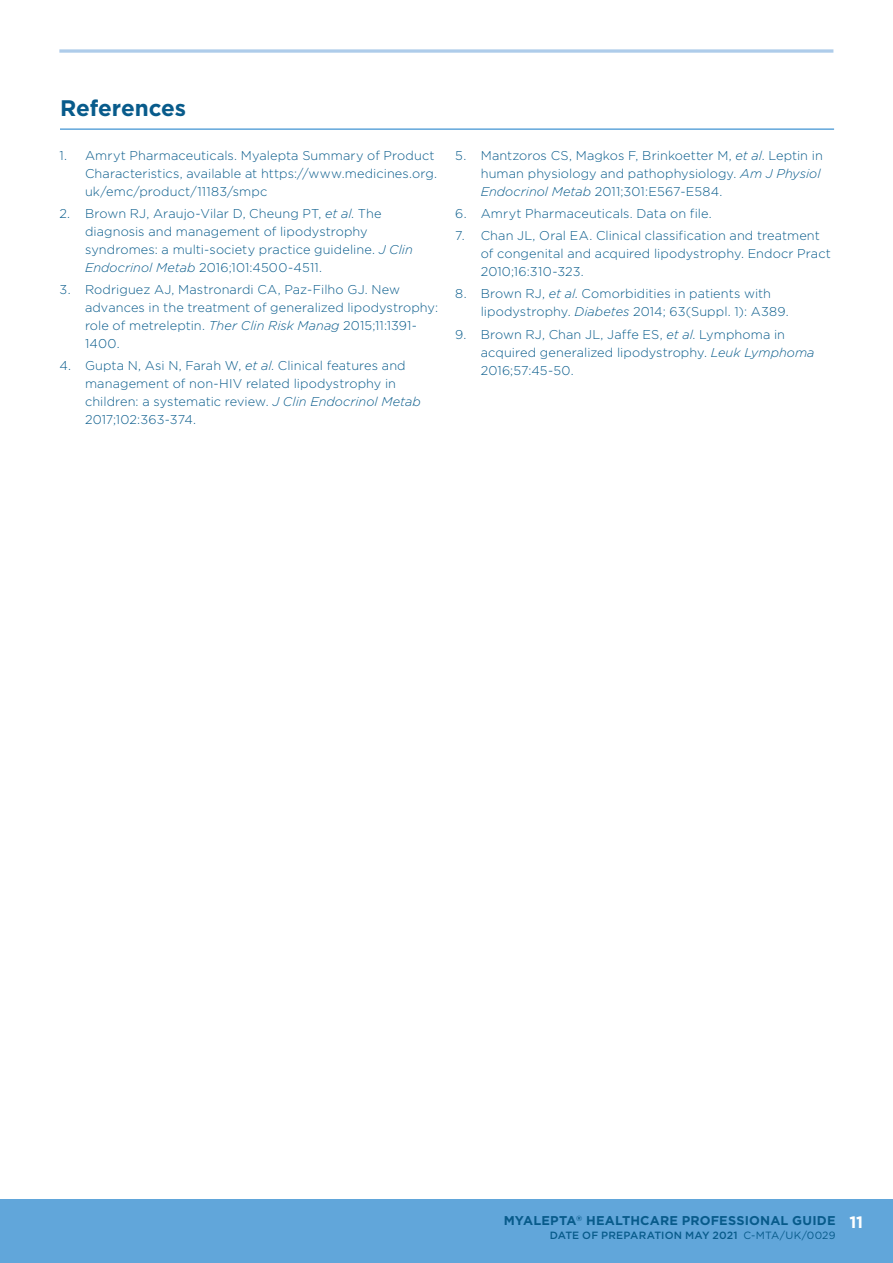
<style>
.page{position:relative;width:893px;height:1263px;background:#fff}
.page>*{position:absolute;margin:0;border:0;box-sizing:border-box;transform-origin:0 0}
.Heading{font:700 22.5px "Gotham";letter-spacing:-.005em;color:#085b8b}
.t1{font:700 16.5px "Gotham";color:#fff}
.t2{font:300 12.75px/18px "Gotham";letter-spacing:.005em;color:#085b8b}
.t3{font:700 12.75px "Gotham";letter-spacing:.015em;color:#085b8b}
.t4{font:500 10.5px "Gotham";letter-spacing:.015em;color:#085b8b}
.s1{font-style:italic}
.s2{font-weight:400}
</style>
<div class="page">
<div style="left:0;top:1199px;width:893px;height:64px;background:#61a6da"></div>
<svg style="left:59px;top:49px;width:774px;height:4px;background:#bbd4ed"></svg>
<hr style="left:60px;top:128px;width:774px;height:2px;background:#61a6da">
<p class="Heading" style="left:60px;top:95px;width:128px">References</p>
<p class="t2" style="left:85px;top:146px;width:354px;text-indent:-26px">1. Amryt Pharmaceuticals. Myalepta Summary of Product<br>Characteristics, available at https://www.medicines.org. uk/emc/product/11183/smpc</p>
<p class="t2" style="left:85px;top:204px;width:329px;text-indent:-26px">2. Brown RJ, Araujo-Vilar D, Cheung PT, <span class="s1">et al</span>. The diagnosis and management of lipodystrophy syndromes: a multi-society practice guideline. <span class="s1">J Clin Endocrinol Metab</span> 2016;101:4500-4511.</p>
<p class="t2" style="left:85px;top:280px;width:355px;text-indent:-26px">3. Rodriguez AJ, Mastronardi CA, Paz-Filho GJ. New advances in the treatment of generalized lipodystrophy: role of metreleptin. <span class="s1">Ther Clin Risk Manag</span> 2015;11:1391- 1400.</p>
<p class="t2" style="left:85px;top:357px;width:337px;text-indent:-26px">4. Gupta N, Asi N, Farah W, <span class="s1">et al</span>. Clinical features and management of non-HIV related lipodystrophy in children: a systematic review. <span class="s1">J Clin Endocrinol Metab </span>2017;102:363-374.</p>
<p class="t2" style="left:481px;top:146px;width:344px;text-indent:-26px">5. Mantzoros CS, Magkos F, Brinkoetter M, <span class="s1">et al</span>. Leptin in human physiology and pathophysiology. <span class="s1">Am J Physiol<br>Endocrinol Metab</span> 2011;301:E567-E584.</p>
<p class="t2" style="left:455px;top:204px;width:258px">6. Amryt Pharmaceuticals. Data on file.</p>
<p class="t2" style="left:481px;top:226px;width:352px;text-indent:-26px">7. Chan JL, Oral EA. Clinical classification and treatment of congenital and acquired lipodystrophy. Endocr Pract<br>2010;16:310-323.</p>
<p class="t2" style="left:481px;top:285px;width:310px;text-indent:-26px">8. Brown RJ, <span class="s1">et al</span>. Comorbidities in patients with lipodystrophy. <span class="s1">Diabetes</span> 2014; 63(Suppl. 1): A389.</p>
<p class="t2" style="left:481px;top:325px;width:335px;text-indent:-26px">9. Brown RJ, Chan JL, Jaffe ES, <span class="s1">et al</span>. Lymphoma in acquired generalized lipodystrophy. <span class="s1">Leuk Lymphoma<br></span>2016;57:45-50.</p>
<p class="t3" style="left:504px;top:1213px;width:333px">MYALEPTA<sup>®</sup> HEALTHCARE PROFESSIONAL GUIDE</p>
<p class="t4" style="left:550px;top:1229px;width:287px">DATE OF PREPARATION MAY 2021 <span class="s2">C-MTA/UK/0029</span></p>
<p class="t1" style="left:849px;top:1212px;width:15px">11</p>
</div>
